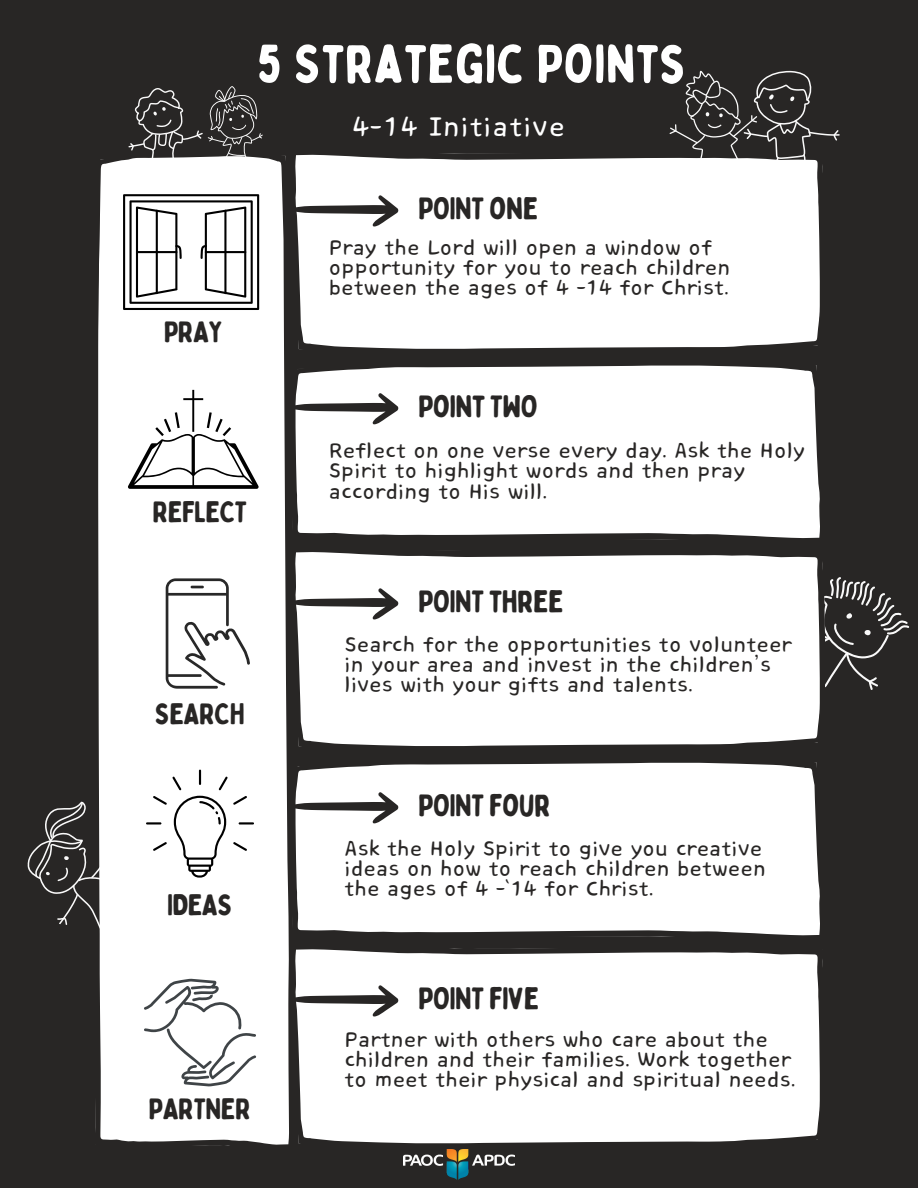
<style>
.page{position:relative;width:918px;height:1188px;background:#282625}
.page>*{position:absolute;margin:0;border:0;box-sizing:border-box;transform-origin:0 0}
.t1{font:54px "Bobby Jones Soft";color:#fff}
.t2{font:34.5px "Core Bandi Face";color:#fff}
.t3{font:31.05px "Bobby Jones Soft";letter-spacing:-.025em;color:#282625}
.t4{font:29.7px "Bobby Jones Soft";letter-spacing:-.025em;color:#282625}
.t5{font:26.55px/20.2px "Core Bandi Face";letter-spacing:-.025em;color:#282625}
</style>
<div class="page">
<svg style="left:95px;top:155px;width:194px;height:991px;fill:#fff"></svg>
<div style="left:295px;top:153px;width:525px;height:197px;background:#fff"></div>
<div style="left:295px;top:365px;width:525px;height:175px;background:#fff"></div>
<svg style="left:825px;top:577px;width:85px;height:113px"></svg>
<div style="left:295px;top:552px;width:530px;height:195px;background:#fff"></div>
<div style="left:295px;top:762px;width:525px;height:175px;background:#fff"></div>
<div style="left:295px;top:948px;width:528px;height:196px;background:#fff"></div>
<svg style="left:295px;top:984px;width:104px;height:33px"></svg>
<svg style="left:295px;top:791px;width:104px;height:32px"></svg>
<svg style="left:295px;top:587px;width:104px;height:33px"></svg>
<svg style="left:295px;top:392px;width:104px;height:32px"></svg>
<svg style="left:295px;top:194px;width:104px;height:33px"></svg>
<svg style="left:127px;top:390px;width:132px;height:99px"></svg>
<svg style="left:123px;top:194px;width:136px;height:116px"></svg>
<svg style="left:166px;top:578px;width:84px;height:111px"></svg>
<svg style="left:144px;top:979px;width:112px;height:107px"></svg>
<svg style="left:27px;top:770px;width:227px;height:176px"></svg>
<img style="left:404px;top:1149px;width:110px;height:31px">
<svg style="left:129px;top:86px;width:134px;height:102px"></svg>
<svg style="left:670px;top:71px;width:169px;height:137px"></svg>
<h3 class="t1" style="left:257px;top:30px;width:431px">5 STRATEGIC POINTS</h3>
<p class="t2" style="left:352px;top:108px;width:215px">4-14 Initiative</p>
<p class="t4" style="left:164px;top:313px;width:61px">PRAY</p>
<h3 class="t4" style="left:153px;top:494px;width:96px">REFLECT</h3>
<p class="t3" style="left:418px;top:189px;width:122px">POINT ONE</p>
<h3 class="t5" style="left:329px;top:238px;width:404px">Pray the Lord will open a window of opportunity for you to reach children between the ages of 4 -14 for Christ.</h3>
<h2 class="t3" style="left:418px;top:387px;width:122px">POINT TWO</h2>
<p class="t5" style="left:329px;top:441px;width:478px">Reflect on one verse every day. Ask the Holy<br>Spirit to highlight words and then pray according to His will.</p>
<p class="t4" style="left:155px;top:696px;width:91px">SEARCH</p>
<p class="t3" style="left:418px;top:582px;width:148px">POINT THREE</p>
<h3 class="t5" style="left:345px;top:635px;width:449px">Search for the opportunities to volunteer in your area and invest in the children’s lives with your gifts and talents.</h3>
<h4 class="t4" style="left:167px;top:886px;width:67px">IDEAS</h4>
<p class="t3" style="left:418px;top:786px;width:135px">POINT FOUR</p>
<p class="t5" style="left:345px;top:839px;width:424px">Ask the Holy Spirit to give you creative ideas on how to reach children between the ages of 4 -`14 for Christ.</p>
<p class="t4" style="left:149px;top:1090px;width:104px">PARTNER</p>
<p class="t3" style="left:418px;top:979px;width:123px">POINT FIVE</p>
<h3 class="t5" style="left:345px;top:1030px;width:449px">Partner with others who care about the children and their families. Work together</h3>
<p class="t5" style="left:345px;top:1071px;width:453px">to meet their physical and spiritual needs.</p>
</div>
